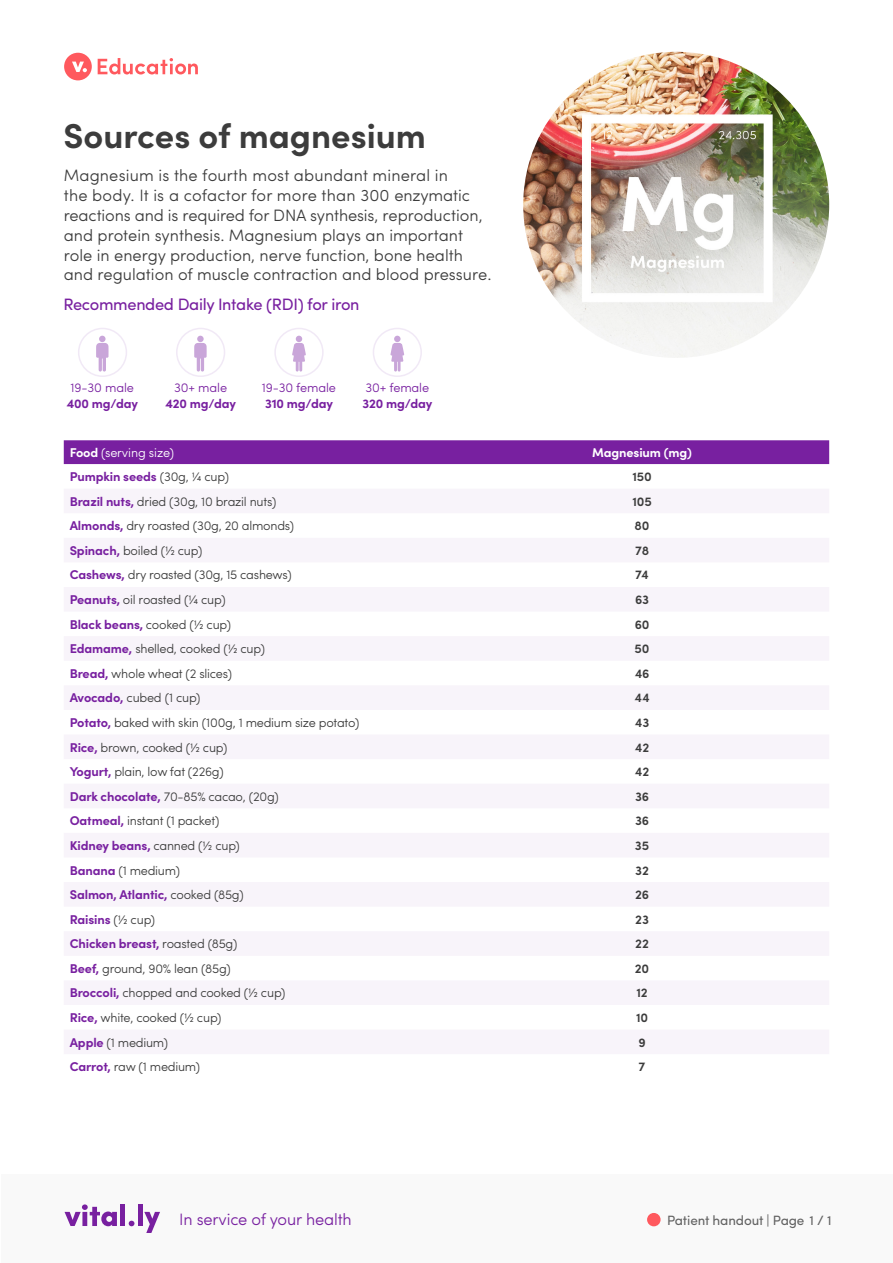
<style>
.page{position:relative;width:893px;height:1263px;background:#fff}
.page>*{position:absolute;margin:0;border:0;box-sizing:border-box;transform-origin:0 0}
.Main-Header{font:700 34.5px "Sofia Pro";color:#3c3c3c}
.Intro{font:300 16.5px/19.8px "Sofia Pro";color:#3c3c3c}
.Intro-2{font:16.5px "Sofia Pro";letter-spacing:-.02em;color:#7820a0}
.t1{font:300 16.5px "Sofia Pro";letter-spacing:-.01em;color:#7820a0}
.t2{font:13.5px "Sofia Pro";letter-spacing:-.01em;color:#636363}
.Body_Copy{font:300 12.75px "Sofia Pro";letter-spacing:-.02em;color:#3c3c3c}
.Body_Copy-2{font:700 12.75px/15.8px "Sofia Pro";letter-spacing:-.01em;color:#7820a0;text-align:center}
.Body_Copy-3{font:300 12.75px/15.8px "Sofia Pro";letter-spacing:-.01em;color:#7820a0}
.Center_aligned_-_Bol{font:600 12.75px "Sofia Pro";letter-spacing:-.01em;color:#3c3c3c}
.Body_Copy-4{font:300 12.75px "Sofia Pro";letter-spacing:-.01em;color:#fff}
.Body_Copy-5{font:700 12.75px "Sofia Pro";letter-spacing:-.01em;color:#fff}
.s1{font-weight:700}
.s2{font-weight:300}
.s3{font-weight:300;color:#3c3c3c}
.s4{font-weight:700;color:#7820a0}
</style>
<div class="page">
<div style="left:1px;top:1174px;width:892px;height:89px;background:#f9f9f9"></div>
<svg style="left:65px;top:1204px;width:52px;height:22px"></svg>
<hr style="left:121px;top:1204px;width:4px;height:22px;background:#7820a0">
<svg style="left:129px;top:1221px;width:5px;height:5px"></svg>
<div style="left:138px;top:1204px;width:5px;height:22px;background:#7820a0"></div>
<svg style="left:144px;top:1212px;width:16px;height:21px"></svg>
<div style="left:647px;top:1213px;width:14px;height:13px;background:#ff595e;border-radius:50%"></div>
<svg style="left:98px;top:58px;width:100px;height:16px"></svg>
<svg style="left:64px;top:53px;width:28px;height:27px"></svg>
<img style="left:523px;top:52px;width:306px;height:306px;border-radius:153px">
<div style="left:64px;top:440px;width:765px;height:24px;background:#7820a0"></div>
<svg style="left:64px;top:489px;width:765px;height:565px;fill:#f8f4fa"></svg>
<div style="left:78px;top:328px;width:49px;height:49px;border:2px solid #f1e9f6;border-radius:50%"></div>
<div style="left:176px;top:328px;width:49px;height:49px;border:2px solid #f1e9f6;border-radius:50%"></div>
<svg style="left:96px;top:343px;width:13px;height:29px"></svg>
<div style="left:99px;top:336px;width:7px;height:6px;background:#c9a6d9;border-radius:50%"></div>
<svg style="left:194px;top:343px;width:13px;height:29px"></svg>
<div style="left:197px;top:336px;width:7px;height:6px;background:#c9a6d9;border-radius:50%"></div>
<div style="left:373px;top:328px;width:49px;height:49px;border:2px solid #f1e9f6;border-radius:50%"></div>
<svg style="left:390px;top:343px;width:14px;height:29px"></svg>
<div style="left:394px;top:336px;width:7px;height:6px;background:#c9a6d9;border-radius:50%"></div>
<div style="left:274px;top:328px;width:50px;height:49px;border:2px solid #f1e9f6;border-radius:50%"></div>
<svg style="left:292px;top:336px;width:14px;height:36px"></svg>
<p class="Main-Header" style="left:64px;top:109px;width:364px">Sources of magnesium</p>
<p class="Intro" style="left:64px;top:165px;width:429px">Magnesium is the fourth most abundant mineral in<br>the body. It is a cofactor for more than 300 enzymatic reactions and is required for DNA synthesis, reproduction, and protein synthesis. Magnesium plays an important role in energy production, nerve function, bone health and regulation of muscle contraction and blood pressure.</p>
<p class="Intro-2" style="left:64px;top:292px;width:297px">Recommended Daily Intake (RDI) for iron</p>
<p class="Body_Copy-3" style="left:67px;top:379px;width:73px;text-align:center">19-30 male<br><span class="s1">400 mg/day</span></p>
<p class="Body_Copy-3" style="left:262px;top:379px;width:76px">19-30 female<br><span class="s1">310 mg/day</span></p>
<p class="Body_Copy-3" style="left:362px;top:379px;width:71px">30+ female<br><span class="s1">320 mg/day</span></p>
<p class="Body_Copy-2" style="left:165px;top:379px;width:72px"><span class="s2">30+ male<br></span>420 mg/day</p>
<p class="Body_Copy-4" style="left:70px;top:443px;width:106px"><span class="s1">Food</span> (serving size)</p>
<p class="Body_Copy-5" style="left:592px;top:442px;width:101px">Magnesium (mg)</p>
<p class="Body_Copy-2" style="left:70px;top:468px;width:161px">Pumpkin seeds <span class="s3">(30g, ¼ cup)</span></p>
<p class="Center_aligned_-_Bol" style="left:632px;top:467px;width:21px">150</p>
<p class="Body_Copy" style="left:70px;top:492px;width:208px"><span class="s4">Brazil nuts,</span> dried (30g, 10 brazil nuts)</p>
<p class="Center_aligned_-_Bol" style="left:632px;top:492px;width:21px">105</p>
<p class="Body_Copy" style="left:70px;top:516px;width:226px"><span class="s4">Almonds,</span> dry roasted (30g, 20 almonds)</p>
<p class="Center_aligned_-_Bol" style="left:635px;top:516px;width:17px">80</p>
<p class="Body_Copy" style="left:70px;top:541px;width:134px"><span class="s4">Spinach,</span> boiled (½ cup)</p>
<p class="Center_aligned_-_Bol" style="left:635px;top:541px;width:16px">78</p>
<p class="Body_Copy" style="left:70px;top:566px;width:223px"><span class="s4">Cashews,</span> dry roasted (30g, 15 cashews)</p>
<p class="Center_aligned_-_Bol" style="left:635px;top:565px;width:15px">74</p>
<p class="Body_Copy" style="left:70px;top:590px;width:157px"><span class="s4">Peanuts,</span> oil roasted (¼ cup)</p>
<p class="Center_aligned_-_Bol" style="left:635px;top:590px;width:16px">63</p>
<p class="Body_Copy" style="left:70px;top:615px;width:163px"><span class="s4">Black beans,</span> cooked (½ cup)</p>
<p class="Center_aligned_-_Bol" style="left:635px;top:614px;width:16px">60</p>
<p class="Body_Copy" style="left:70px;top:639px;width:197px"><span class="s4">Edamame,</span> shelled, cooked (½ cup)</p>
<p class="Center_aligned_-_Bol" style="left:635px;top:639px;width:16px">50</p>
<p class="Body_Copy" style="left:70px;top:664px;width:164px"><span class="s4">Bread,</span> whole wheat (2 slices)</p>
<p class="Center_aligned_-_Bol" style="left:635px;top:664px;width:16px">46</p>
<p class="Body_Copy" style="left:70px;top:689px;width:132px"><span class="s4">Avocado,</span> cubed (1 cup)</p>
<p class="Center_aligned_-_Bol" style="left:634px;top:688px;width:17px">44</p>
<p class="Body_Copy" style="left:70px;top:713px;width:291px"><span class="s4">Potato,</span> baked with skin (100g, 1 medium size potato)</p>
<p class="Center_aligned_-_Bol" style="left:635px;top:713px;width:16px">43</p>
<p class="Body_Copy" style="left:70px;top:738px;width:159px"><span class="s4">Rice,</span> brown, cooked (½ cup)</p>
<p class="Center_aligned_-_Bol" style="left:635px;top:737px;width:16px">42</p>
<p class="Body_Copy" style="left:70px;top:762px;width:155px"><span class="s4">Yogurt,</span> plain, low fat (226g)</p>
<p class="Center_aligned_-_Bol" style="left:635px;top:762px;width:16px">42</p>
<p class="Body_Copy" style="left:70px;top:787px;width:211px"><span class="s4">Dark chocolate,</span> 70-85% cacao, (20g)</p>
<p class="Center_aligned_-_Bol" style="left:635px;top:787px;width:16px">36</p>
<p class="Body_Copy" style="left:70px;top:811px;width:151px"><span class="s4">Oatmeal,</span> instant (1 packet)</p>
<p class="Center_aligned_-_Bol" style="left:635px;top:811px;width:16px">36</p>
<p class="Body_Copy-2" style="left:70px;top:836px;width:172px">Kidney beans, <span class="s3">canned (½ cup)</span></p>
<p class="Center_aligned_-_Bol" style="left:635px;top:836px;width:16px">35</p>
<p class="Body_Copy" style="left:70px;top:861px;width:112px"><span class="s4">Banana</span> (1 medium)</p>
<p class="Center_aligned_-_Bol" style="left:635px;top:860px;width:15px">32</p>
<p class="Body_Copy-2" style="left:70px;top:886px;width:175px">Salmon, Atlantic, <span class="s3">cooked (85g)</span></p>
<p class="Center_aligned_-_Bol" style="left:635px;top:885px;width:16px">26</p>
<p class="Body_Copy-2" style="left:70px;top:910px;width:87px">Raisins <span class="s3">(½ cup)</span></p>
<p class="Center_aligned_-_Bol" style="left:635px;top:909px;width:15px">23</p>
<p class="Body_Copy-2" style="left:70px;top:935px;width:169px">Chicken breast, <span class="s3">roasted (85g)</span></p>
<p class="Center_aligned_-_Bol" style="left:635px;top:934px;width:15px">22</p>
<p class="Body_Copy" style="left:70px;top:959px;width:162px"><span class="s4">Beef,</span> ground, 90% lean (85g)</p>
<p class="Center_aligned_-_Bol" style="left:635px;top:959px;width:16px">20</p>
<p class="Body_Copy" style="left:70px;top:984px;width:217px"><span class="s4">Broccoli,</span> chopped and cooked (½ cup)</p>
<p class="Center_aligned_-_Bol" style="left:636px;top:983px;width:13px">12</p>
<p class="Body_Copy" style="left:70px;top:1008px;width:153px"><span class="s4">Rice,</span> white, cooked (½ cup)</p>
<p class="Center_aligned_-_Bol" style="left:636px;top:1008px;width:14px">10</p>
<p class="Body_Copy" style="left:70px;top:1033px;width:100px"><span class="s4">Apple</span> (1 medium)</p>
<p class="Center_aligned_-_Bol" style="left:638px;top:1032px;width:9px">9</p>
<p class="Body_Copy" style="left:70px;top:1057px;width:132px"><span class="s4">Carrot,</span> raw (1 medium)</p>
<p class="Center_aligned_-_Bol" style="left:639px;top:1057px;width:8px">7</p>
<p class="t1" style="left:179px;top:1207px;width:174px">In service of your health</p>
<p class="t2" style="left:667px;top:1210px;width:166px">Patient handout | Page 1 / 1</p>
</div>
